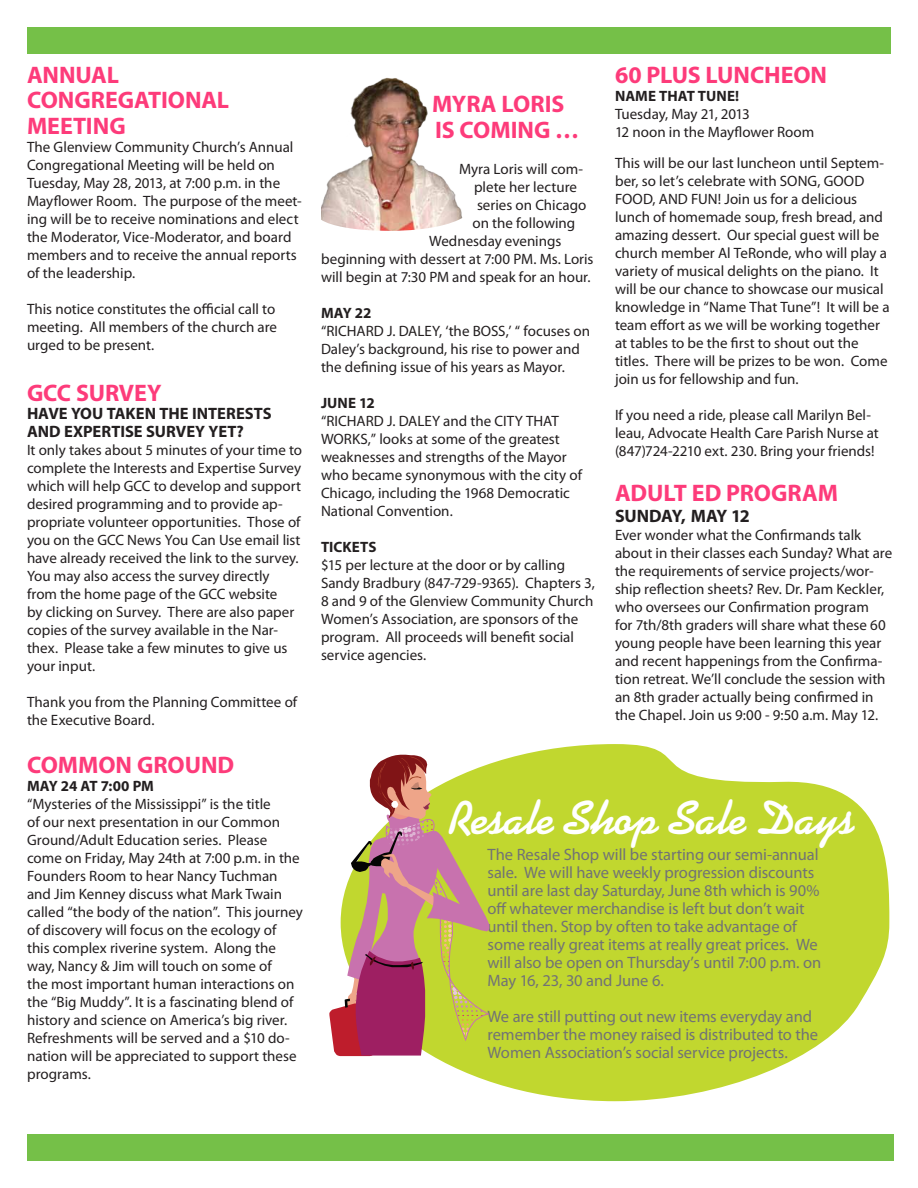
<style>
.page{position:relative;width:918px;height:1188px;background:#fff}
.page>*{position:absolute;margin:0;border:0;box-sizing:border-box;transform-origin:0 0}
.t1{font:700 48px "Alako";color:#fff}
.t2{font:700 24px "Myriad Pro";letter-spacing:-.005em;color:#fd3b7a}
.t3{font:700 18px "Myriad Pro";letter-spacing:-.02em;color:#231f20}
.t4{font:16.5px/18px "Myriad Pro";letter-spacing:-.005em;color:#717275}
.t5{font:700 16.5px/18px "Myriad Pro";color:#231f20}
.t6{font:15px/18px "Myriad Pro";color:#231f20}
.t7{font:700 15px "Myriad Pro";letter-spacing:.005em;color:#231f20}
</style>
<div class="page">
<svg style="left:341px;top:744px;width:548px;height:357px;fill:#c1d72f"></svg>
<div style="left:27px;top:27px;width:864px;height:27px;background:#75c048"></div>
<div style="left:27px;top:1134px;width:866px;height:27px;background:#75c048"></div>
<img style="left:321px;top:77px;width:142px;height:154px">
<svg style="left:329px;top:755px;width:160px;height:301px"></svg>
<p class="t2" style="left:27px;top:59px;width:93px">ANNUAL</p>
<p class="t2" style="left:27px;top:84px;width:204px">CONGREGATIONAL</p>
<p class="t2" style="left:27px;top:110px;width:100px">MEETING</p>
<p class="t6" style="left:27px;top:137px;width:276px">The Glenview Community Church’s Annual Congregational Meeting will be held on Tuesday, May 28, 2013, at 7:00 p.m. in the Mayflower Room. The purpose of the meet&shy;ing will be to receive nominations and elect the Moderator, Vice-Moderator, and board members and to receive the annual reports of the leadership.</p>
<p class="t6" style="left:27px;top:299px;width:252px;text-align:justify">This notice constitutes the official call to meeting. All members of the church are urged to be present.</p>
<p class="t2" style="left:27px;top:377px;width:136px">GCC SURVEY</p>
<p class="t5" style="left:27px;top:404px;width:246px">HAVE YOU TAKEN THE INTERESTS<br>AND EXPERTISE SURVEY YET?</p>
<p class="t6" style="left:27px;top:440px;width:277px">It only takes about 5 minutes of your time to complete the Interests and Expertise Survey which will help GCC to develop and support desired programming and to provide ap&shy;propriate volunteer opportunities. Those of you on the GCC News You Can Use email list have already received the link to the survey.<br>You may also access the survey directly from the home page of the GCC website<br>by clicking on Survey. There are also paper copies of the survey available in the Nar&shy;thex. Please take a few minutes to give us your input.</p>
<p class="t6" style="left:27px;top:692px;width:272px">Thank you from the Planning Committee of the Executive Board.</p>
<p class="t2" style="left:27px;top:749px;width:209px">COMMON GROUND</p>
<p class="t7" style="left:27px;top:776px;width:128px">MAY 24 AT 7:00 PM</p>
<p class="t6" style="left:27px;top:794px;width:277px">“Mysteries of the Mississippi” is the title<br>of our next presentation in our Common Ground/Adult Education series. Please come on Friday, May 24th at 7:00 p.m. in the Founders Room to hear Nancy Tuchman and Jim Kenney discuss what Mark Twain called “the body of the nation”. This journey of discovery will focus on the ecology of<br>this complex riverine system. Along the way, Nancy &amp; Jim will touch on some of<br>the most important human interactions on the “Big Muddy”. It is a fascinating blend of history and science on America’s big river.<br>Refreshments will be served and a $10 do&shy;nation will be appreciated to support these programs.</p>
<p class="t2" style="left:432px;top:89px;width:134px">MYRA LORIS</p>
<p class="t2" style="left:435px;top:114px;width:146px">IS COMING …</p>
<p class="t6" style="left:459px;top:160px;width:126px">Myra Loris will com-</p>
<p class="t6" style="left:474px;top:178px;width:105px">plete her lecture</p>
<p class="t6" style="left:477px;top:196px;width:111px">series on Chicago</p>
<p class="t6" style="left:472px;top:214px;width:104px">on the following</p>
<p class="t6" style="left:429px;top:232px;width:134px">Wednesday evenings</p>
<p class="t6" style="left:321px;top:250px;width:274px">beginning with dessert at 7:00 PM. Ms. Loris</p>
<p class="t6" style="left:321px;top:268px;width:271px">will begin at 7:30 PM and speak for an hour.</p>
<p class="t7" style="left:321px;top:303px;width:52px">MAY 22</p>
<p class="t6" style="left:321px;top:322px;width:271px">“RICHARD J. DALEY, ‘the BOSS,’ “ focuses on<br>Daley’s background, his rise to power and the defining issue of his years as Mayor.</p>
<p class="t7" style="left:321px;top:393px;width:55px">JUNE 12</p>
<p class="t6" style="left:321px;top:412px;width:263px">“RICHARD J. DALEY and the CITY THAT WORKS,” looks at some of the greatest weaknesses and strengths of the Mayor who became synonymous with the city of Chicago, including the 1968 Democratic National Convention.</p>
<p class="t7" style="left:321px;top:537px;width:57px">TICKETS</p>
<p class="t6" style="left:321px;top:556px;width:275px">$15 per lecture at the door or by calling Sandy Bradbury (847-729-9365). Chapters 3, 8 and 9 of the Glenview Community Church Women’s Association, are sponsors of the program. All proceeds will benefit social service agencies.</p>
<p class="t2" style="left:615px;top:59px;width:214px">60 PLUS LUNCHEON</p>
<p class="t7" style="left:615px;top:86px;width:126px">NAME THAT TUNE!</p>
<p class="t6" style="left:615px;top:104px;width:136px">Tuesday, May 21, 2013</p>
<p class="t6" style="left:615px;top:122px;width:201px">12 noon in the Mayflower Room</p>
<p class="t6" style="left:615px;top:154px;width:276px">This will be our last luncheon until Septem&shy;ber, so let’s celebrate with SONG, GOOD FOOD, AND FUN! Join us for a delicious lunch of homemade soup, fresh bread, and amazing dessert. Our special guest will be church member Al TeRonde, who will play a variety of musical delights on the piano. It will be our chance to showcase our musical knowledge in “Name That Tune”! It will be a team effort as we will be working together at tables to be the first to shout out the titles. There will be prizes to be won. Come join us for fellowship and fun.</p>
<p class="t6" style="left:615px;top:406px;width:265px">If you need a ride, please call Marilyn Bel&shy;leau, Advocate Health Care Parish Nurse at (847)724-2210 ext. 230. Bring your friends!</p>
<p class="t2" style="left:615px;top:477px;width:225px">ADULT ED PROGRAM</p>
<p class="t3" style="left:615px;top:504px;width:136px">SUNDAY, MAY 12</p>
<p class="t6" style="left:615px;top:526px;width:279px">Ever wonder what the Confirmands talk about in their classes each Sunday? What are the requirements of service projects/wor&shy;ship reflection sheets? Rev. Dr. Pam Keckler, who oversees our Confirmation program<br>for 7th/8th graders will share what these 60 young people have been learning this year and recent happenings from the Confirma&shy;tion retreat. We’ll conclude the session with an 8th grader actually being confirmed in the Chapel. Join us 9:00 - 9:50 a.m. May 12.</p>
<h1 class="t1" style="left:450px;top:789px;width:406px">Resale Shop Sale Days</h1>
<p class="t4" style="left:488px;top:845px;width:335px">The Resale Shop will be starting our semi-annual sale. We will have weekly progression discounts until are last day Saturday, June 8th which is 90% off whatever merchandise is left but don’t wait until then. Stop by often to take advantage of some really great items at really great prices. We will also be open on Thursday’s until 7:00 p.m. on May 16, 23, 30 and June 6.</p>
<p class="t4" style="left:488px;top:1007px;width:332px">We are still putting out new items everyday and remember the money raised is distributed to the<br>Women Association’s social service projects.</p>
</div>
